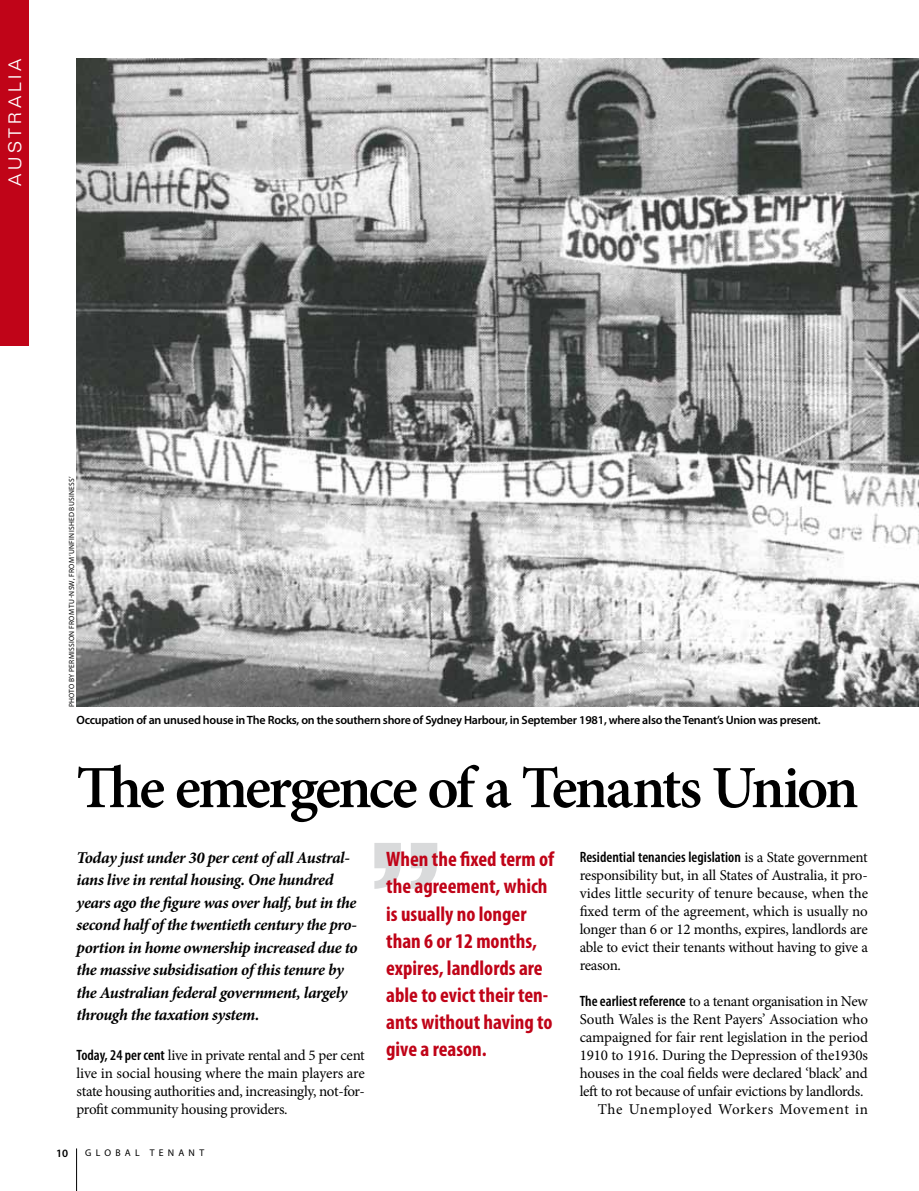
<style>
.page{position:relative;width:919px;height:1191px;background:#fff}
.page>*{position:absolute;margin:0;border:0;box-sizing:border-box;transform-origin:0 0}
.t1{font:600 60px "Minion Pro";letter-spacing:-.05em;color:#000}
.t2{font:700 condensed 21px/27px "Myriad Pro";color:#c00418}
.t3{font:300 18px "Folio BQ";letter-spacing:.205em;color:#fff}
.t4{font:italic 700 16.5px/22.5px "Minion Pro";letter-spacing:-.025em;color:#000}
.t5{font:15px/18px "Minion Pro";letter-spacing:-.015em;color:#000;text-align:justify}
.t6{font:600 condensed 15px "Myriad Pro";color:#000}
.t7{font:15px "Minion Pro";letter-spacing:.04em;color:#000}
.t8{font:600 12px "Myriad Pro";letter-spacing:-.02em;color:#000}
.t9{font:600 11.25px "Myriad Pro";color:#000}
.t10{font:9.75px "Myriad Pro";letter-spacing:.43em;color:#000}
.t11{font:7.5px "Myriad Pro";letter-spacing:.035em;color:#000}
.s1{font-family:"Myriad Pro";font-weight:600;font-stretch:condensed}
.s2{font-family:"Minion Pro";font-weight:400;font-stretch:normal}
</style>
<div class="page">
<hr style="left:76px;top:1148px;width:1px;height:43px;background:#000">
<img style="left:77px;top:59px;width:841px;height:648px">
<div style="left:0;top:0;width:29px;height:345px;background:#c00418"></div>
<svg style="left:374px;top:843px;width:63px;height:46px"></svg>
<p class="t3" style="left:5px;top:186px;width:128px;rotate:-90deg">Australia</p>
<p class="t11" style="left:67px;top:707px;width:232px;rotate:-90deg">PHOTO BY PERMISSION FROM TU-NSW, FROM ‘UNFINISHED BUSINESS’</p>
<p class="t8" style="left:77px;top:712px;width:745px">Occupation of an unused house in The Rocks, on the southern shore of Sydney Harbour, in September 1981, where also the Tenant’s Union was present.</p>
<h1 class="t1" style="left:76px;top:746px;width:783px">The emergence of a Tenants Union</h1>
<p class="t4" style="left:77px;top:846px;width:283px">Today just under 30 per cent of all Austral&shy;ians live in rental housing. One hundred years ago the figure was over half, but in the second half of the twentieth century the pro&shy;portion in home ownership increased due to the massive subsidisation of this tenure by the Australian federal government, largely through the taxation system.</p>
<p class="t5" style="left:77px;top:1046px;width:290px"><span class="s1">Today, 24 per cent</span> live in private rental and 5 per cent live in social housing where the main players are state housing authorities and, increasingly, not-for&shy;profit community housing providers.</p>
<p class="t9" style="left:56px;top:1146px;width:14px">10</p>
<p class="t10" style="left:85px;top:1146px;width:119px">GLOBAL TENANT</p>
<h2 class="t2" style="left:386px;top:845px;width:169px">When the fixed term of the agreement, which is usually no longer than 6 or 12 months, expires, landlords are able to evict their ten&shy;ants without having to give a reason.</h2>
<p class="t6" style="left:579px;top:848px;width:289px">Residential tenancies legislation <span class="s2">is a State government</span></p>
<p class="t5" style="left:579px;top:866px;width:290px">responsibility but, in all States of Australia, it pro&shy;vides little security of tenure because, when the fixed term of the agreement, which is usually no longer than 6 or 12 months, expires, landlords are able to evict their tenants without having to give a reason.</p>
<p class="t5" style="left:579px;top:992px;width:290px"><span class="s1">The earliest reference</span> to a tenant organisation in New</p>
<p class="t5" style="left:579px;top:1010px;width:290px">South Wales is the Rent Payers’ Association who</p>
<p class="t5" style="left:579px;top:1028px;width:290px">campaigned for fair rent legislation in the period</p>
<p class="t5" style="left:579px;top:1046px;width:290px">1910 to 1916. During the Depression of the1930s</p>
<p class="t5" style="left:579px;top:1064px;width:289px">houses in the coal fields were declared ‘black’ and</p>
<p class="t5" style="left:579px;top:1082px;width:285px">left to rot because of unfair evictions by landlords.</p>
<p class="t7" style="left:597px;top:1099px;width:272px">The Unemployed Workers Movement in</p>
</div>
